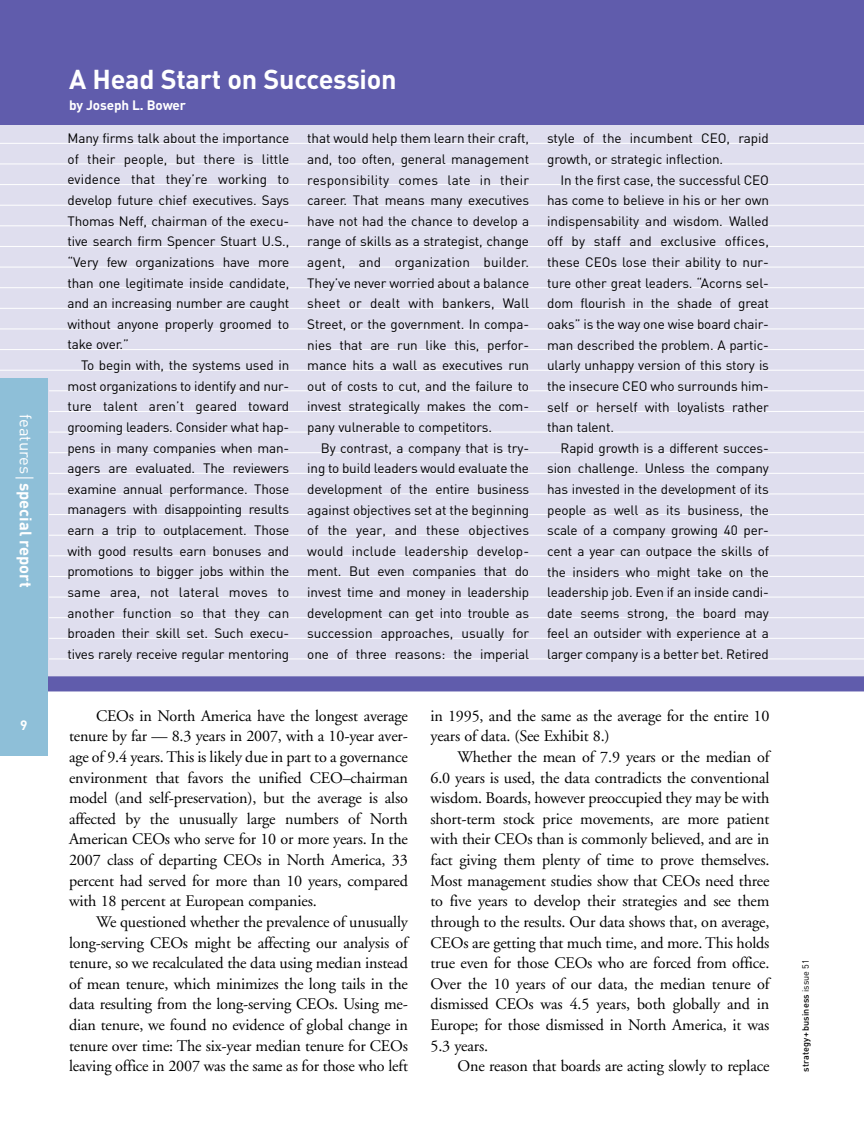
<style>
.page{position:relative;width:864px;height:1134px;background:#fff}
.page>*{position:absolute;margin:0;border:0;box-sizing:border-box;transform-origin:0 0}
.t1{font:700 27px "DIN";letter-spacing:-.01em;color:#fff}
.t2{font:700 16.5px "DIN";color:#fff}
.t3{font:16.2px/20.5px "Adobe Garamond";letter-spacing:-.01em;color:#000;text-align:justify}
.t4{font:13.5px/20.7px "DIN";letter-spacing:-.01em;color:#000;text-align:justify}
.t5{font:700 13.5px "DIN";letter-spacing:-.01em;color:#fff}
.t6{font:500 9px "DIN";letter-spacing:.01em;color:#000}
.s1{font-weight:400}
</style>
<div class="page">
<div style="left:0;top:107px;width:864px;height:584px;background:#dfdeee"></div>
<hr style="left:0;top:143px;width:864px;height:1px;background:#fff">
<hr style="left:0;top:164px;width:864px;height:1px;background:#fff">
<hr style="left:0;top:184px;width:864px;height:1px;background:#fff">
<hr style="left:0;top:205px;width:864px;height:1px;background:#fff">
<hr style="left:0;top:225px;width:864px;height:1px;background:#fff">
<hr style="left:0;top:246px;width:864px;height:1px;background:#fff">
<hr style="left:0;top:267px;width:864px;height:1px;background:#fff">
<hr style="left:0;top:287px;width:864px;height:1px;background:#fff">
<hr style="left:0;top:308px;width:864px;height:1px;background:#fff">
<hr style="left:0;top:329px;width:864px;height:1px;background:#fff">
<hr style="left:0;top:349px;width:864px;height:1px;background:#fff">
<hr style="left:0;top:370px;width:864px;height:1px;background:#fff">
<hr style="left:49px;top:390px;width:815px;height:1px;background:#fff">
<hr style="left:49px;top:411px;width:815px;height:1px;background:#fff">
<hr style="left:49px;top:432px;width:815px;height:1px;background:#fff">
<hr style="left:49px;top:452px;width:815px;height:1px;background:#fff">
<hr style="left:49px;top:473px;width:815px;height:1px;background:#fff">
<hr style="left:49px;top:494px;width:815px;height:1px;background:#fff">
<hr style="left:49px;top:514px;width:815px;height:1px;background:#fff">
<hr style="left:49px;top:535px;width:815px;height:1px;background:#fff">
<hr style="left:49px;top:555px;width:815px;height:1px;background:#fff">
<hr style="left:49px;top:576px;width:815px;height:1px;background:#fff">
<hr style="left:49px;top:597px;width:815px;height:1px;background:#fff">
<hr style="left:49px;top:617px;width:815px;height:1px;background:#fff">
<hr style="left:49px;top:638px;width:815px;height:1px;background:#fff">
<hr style="left:49px;top:659px;width:815px;height:1px;background:#fff">
<div style="left:0;top:0;width:864px;height:124px;background:#605cac"></div>
<div style="left:8px;top:676px;width:856px;height:15px;background:#605cac"></div>
<div style="left:0;top:378px;width:48px;height:378px;background:#8ebfd8"></div>
<svg style="left:15px;top:477px;width:18px;height:1px"></svg>
<p class="t2" style="left:35px;top:414px;width:175px;rotate:90deg"><span class="s1">features</span> special report</p>
<p class="t5" style="left:20px;top:718px;width:9px">9</p>
<h1 class="t1" style="left:69px;top:64px;width:329px">A Head Start on Succession</h1>
<p class="t5" style="left:69px;top:97px;width:119px">by Joseph L. Bower</p>
<p class="t4" style="left:68px;top:128px;width:223px">Many firms talk about the importance of their people, but there is little evidence that they’re working to develop future chief executives. Says Thomas Neff, chairman of the execu&shy;tive search firm Spencer Stuart U.S., “Very few organizations have more than one legitimate inside candidate, and an increasing number are caught without anyone properly groomed to take over.”</p>
<p class="t4" style="left:68px;top:355px;width:223px;text-indent:14px">To begin with, the systems used in most organizations to identify and nur&shy;ture talent aren’t geared toward grooming leaders. Consider what hap&shy;pens in many companies when man&shy;agers are evaluated. The reviewers examine annual performance. Those managers with disappointing results earn a trip to outplacement. Those with good results earn bonuses and promotions to bigger jobs within the same area, not lateral moves to another function so that they can broaden their skill set. Such execu&shy;tives rarely receive regular mentoring</p>
<p class="t4" style="left:307px;top:128px;width:223px">that would help them learn their craft, and, too often, general management responsibility comes late in their career. That means many executives have not had the chance to develop a range of skills as a strategist, change agent, and organization builder.<br>They’ve never worried about a balance sheet or dealt with bankers, Wall Street, or the government. In compa&shy;nies that are run like this, perfor&shy;mance hits a wall as executives run out of costs to cut, and the failure to invest strategically makes the com&shy;pany vulnerable to competitors.</p>
<p class="t4" style="left:307px;top:438px;width:223px;text-indent:14px">By contrast, a company that is try&shy;ing to build leaders would evaluate the development of the entire business against objectives set at the beginning of the year, and these objectives would include leadership develop&shy;ment. But even companies that do invest time and money in leadership development can get into trouble as succession approaches, usually for one of three reasons: the imperial</p>
<p class="t4" style="left:547px;top:128px;width:223px">style of the incumbent CEO, rapid growth, or strategic inflection.</p>
<p class="t4" style="left:547px;top:170px;width:223px;text-indent:14px">In the first case, the successful CEO has come to believe in his or her own indispensability and wisdom. Walled off by staff and exclusive offices, these CEOs lose their ability to nur&shy;ture other great leaders. “Acorns sel&shy;dom flourish in the shade of great oaks” is the way one wise board chair&shy;man described the problem. A partic&shy;ularly unhappy version of this story is the insecure CEO who surrounds him&shy;self or herself with loyalists rather than talent.</p>
<p class="t4" style="left:547px;top:438px;width:223px;text-indent:14px">Rapid growth is a different succes&shy;sion challenge. Unless the company has invested in the development of its people as well as its business, the scale of a company growing 40 per&shy;cent a year can outpace the skills of the insiders who might take on the leadership job. Even if an inside candi&shy;date seems strong, the board may feel an outsider with experience at a larger company is a better bet. Retired</p>
<p class="t3" style="left:69px;top:707px;width:340px;text-indent:27px">CEOs in North America have the longest average tenure by far — 8.3 years in 2007, with a 10-year aver&shy;age of 9.4 years. This is likely due in part to a governance environment that favors the unified CEO–chairman model (and self-preservation), but the average is also affected by the unusually large numbers of North American CEOs who serve for 10 or more years. In the 2007 class of departing CEOs in North America, 33 percent had served for more than 10 years, compared with 18 percent at European companies.</p>
<p class="t3" style="left:69px;top:913px;width:341px;text-indent:27px">We questioned whether the prevalence of unusually long-serving CEOs might be affecting our analysis of tenure, so we recalculated the data using median instead of mean tenure, which minimizes the long tails in the data resulting from the long-serving CEOs. Using me&shy;dian tenure, we found no evidence of global change in tenure over time: The six-year median tenure for CEOs leaving office in 2007 was the same as for those who left</p>
<p class="t3" style="left:431px;top:707px;width:340px">in 1995, and the same as the average for the entire 10 years of data. (See Exhibit 8.)</p>
<p class="t3" style="left:431px;top:748px;width:340px;text-indent:27px">Whether the mean of 7.9 years or the median of 6.0 years is used, the data contradicts the conventional wisdom. Boards, however preoccupied they may be with short-term stock price movements, are more patient with their CEOs than is commonly believed, and are in fact giving them plenty of time to prove themselves.<br>Most management studies show that CEOs need three to five years to develop their strategies and see them through to the results. Our data shows that, on average, CEOs are getting that much time, and more. This holds true even for those CEOs who are forced from office.<br>Over the 10 years of our data, the median tenure of dismissed CEOs was 4.5 years, both globally and in Europe; for those dismissed in North America, it was 5.3 years.</p>
<p class="t3" style="left:458px;top:1057px;width:313px">One reason that boards are acting slowly to replace</p>
<p class="t6" style="left:800px;top:1072px;width:114px;rotate:-90deg">strategy + business <span class="s1">issue 51</span></p>
</div>
